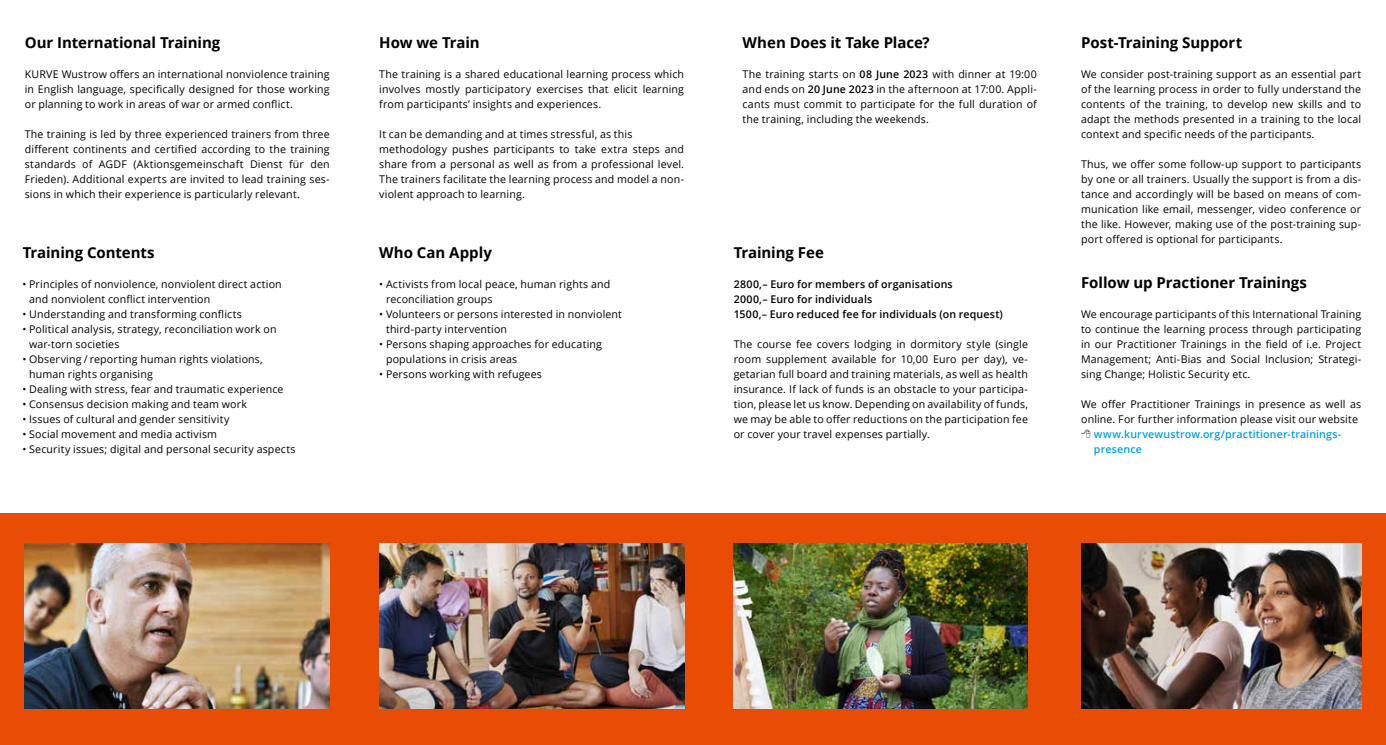
<style>
.page{position:relative;width:1386px;height:745px;background:#fff}
.page>*{position:absolute;margin:0;border:0;box-sizing:border-box;transform-origin:0 0}
.t1{font:700 15px "Open Sans";letter-spacing:-.005em;color:#000}
.t2{font:10.62px/15px "Open Sans";letter-spacing:.015em;color:#000}
.t3{font:600 10.62px/15px "Open Sans";letter-spacing:.015em;color:#000}
.t4{font:600 10.62px/15px "Open Sans";letter-spacing:.015em;color:#009ee3}
.s1{font-weight:600}
</style>
<div class="page">
<div style="left:0;top:513px;width:1385px;height:231px;background:#e94c05"></div>
<img style="left:25px;top:543px;width:305px;height:165px">
<img style="left:379px;top:543px;width:305px;height:165px">
<img style="left:733px;top:543px;width:295px;height:165px">
<img style="left:1081px;top:543px;width:280px;height:165px">
<h1 class="t1" style="left:25px;top:32px;width:197px">Our International Training</h1>
<p class="t2" style="left:25px;top:66px;width:306px;text-align:justify">KURVE Wustrow offers an international nonviolence training in English language, specifically designed for those working or planning to work in areas of war or armed conflict.</p>
<p class="t2" style="left:25px;top:126px;width:306px;text-align:justify">The training is led by three experienced trainers from three different continents and certified according to the training standards of AGDF (Aktionsgemeinschaft Dienst für den Frieden). Additional experts are invited to lead training ses&shy;sions in which their experience is particularly relevant.</p>
<h1 class="t1" style="left:23px;top:242px;width:133px">Training Contents</h1>
<p class="t2" style="left:29px;top:276px;width:254px;text-indent:-7px">• Principles of nonviolence, nonviolent direct action and nonviolent conflict intervention</p>
<p class="t2" style="left:22px;top:306px;width:221px">• Understanding and transforming conflicts</p>
<p class="t2" style="left:29px;top:321px;width:249px;text-indent:-7px">• Political analysis, strategy, reconciliation work on war-torn societies</p>
<p class="t2" style="left:29px;top:351px;width:235px;text-indent:-7px">• Observing / reporting human rights violations, human rights organising</p>
<p class="t2" style="left:22px;top:381px;width:263px">• Dealing with stress, fear and traumatic experience</p>
<p class="t2" style="left:22px;top:396px;width:226px">• Consensus decision making and team work</p>
<p class="t2" style="left:22px;top:411px;width:208px">• Issues of cultural and gender sensitivity</p>
<p class="t2" style="left:22px;top:426px;width:196px">• Social movement and media activism</p>
<p class="t2" style="left:22px;top:441px;width:275px">• Security issues; digital and personal security aspects</p>
<h1 class="t1" style="left:379px;top:32px;width:102px">How we Train</h1>
<p class="t2" style="left:379px;top:66px;width:306px;text-align:justify">The training is a shared educational learning process which involves mostly participatory exercises that elicit learning from participants’ insights and experiences.</p>
<p class="t2" style="left:379px;top:126px;width:306px">It can be demanding and at times stressful, as this methodology pushes participants to take extra steps and share from a personal as well as from a professional level.<br>The trainers facilitate the learning process and model a non&shy;violent approach to learning.</p>
<h1 class="t1" style="left:379px;top:242px;width:114px">Who Can Apply</h1>
<p class="t2" style="left:386px;top:276px;width:226px;text-indent:-7px">• Activists from local peace, human rights and reconciliation groups</p>
<p class="t2" style="left:386px;top:306px;width:237px;text-indent:-7px">• Volunteers or persons interested in nonviolent third-party intervention</p>
<p class="t2" style="left:386px;top:336px;width:217px;text-indent:-7px">• Persons shaping approaches for educating populations in crisis areas</p>
<p class="t2" style="left:379px;top:366px;width:164px">• Persons working with refugees</p>
<h1 class="t1" style="left:742px;top:32px;width:189px">When Does it Take Place?</h1>
<p class="t2" style="left:742px;top:66px;width:296px;text-align:justify">The training starts on <span class="s1">08 June 2023</span> with dinner at 19:00 and ends on <span class="s1">20 June 2023</span> in the afternoon at 17:00. Appli&shy;cants must commit to participate for the full duration of the training, including the weekends.</p>
<h1 class="t1" style="left:733px;top:242px;width:92px">Training Fee</h1>
<p class="t3" style="left:733px;top:276px;width:271px">2800,– Euro for members of organisations<br>2000,– Euro for individuals<br>1500,– Euro reduced fee for individuals (on request)</p>
<p class="t2" style="left:733px;top:336px;width:296px">The course fee covers lodging in dormitory style (single room supplement available for 10,00 Euro per day), ve-- getarian full board and training materials, as well as health insurance. If lack of funds is an obstacle to your participa&shy;tion, please let us know. Depending on availability of funds, we may be able to offer reductions on the participation fee or cover your travel expenses partially.</p>
<h1 class="t1" style="left:1081px;top:32px;width:162px">Post-Training Support</h1>
<p class="t2" style="left:1081px;top:66px;width:281px;text-align:justify">We consider post-training support as an essential part of the learning process in order to fully understand the contents of the training, to develop new skills and to adapt the methods presented in a training to the local context and specific needs of the participants.</p>
<p class="t2" style="left:1081px;top:156px;width:281px;text-align:justify">Thus, we offer some follow-up support to participants by one or all trainers. Usually the support is from a dis&shy;tance and accordingly will be based on means of com&shy;munication like email, messenger, video conference or the like. However, making use of the post-training sup&shy;port offered is optional for participants.</p>
<h1 class="t1" style="left:1081px;top:272px;width:227px">Follow up Practioner Trainings</h1>
<p class="t2" style="left:1081px;top:306px;width:281px;text-align:justify">We encourage participants of this International Training to continue the learning process through participating in our Practitioner Trainings in the field of i.e. Project Management; Anti-Bias and Social Inclusion; Strategi&shy;sing Change; Holistic Security etc.</p>
<p class="t2" style="left:1081px;top:396px;width:281px">We offer Practitioner Trainings in presence as well as online. For further information please visit our website</p>
<p class="t4" style="left:1094px;top:426px;width:249px">www.kurvewustrow.org/practitioner-trainings&shy;presence</p>
</div>
